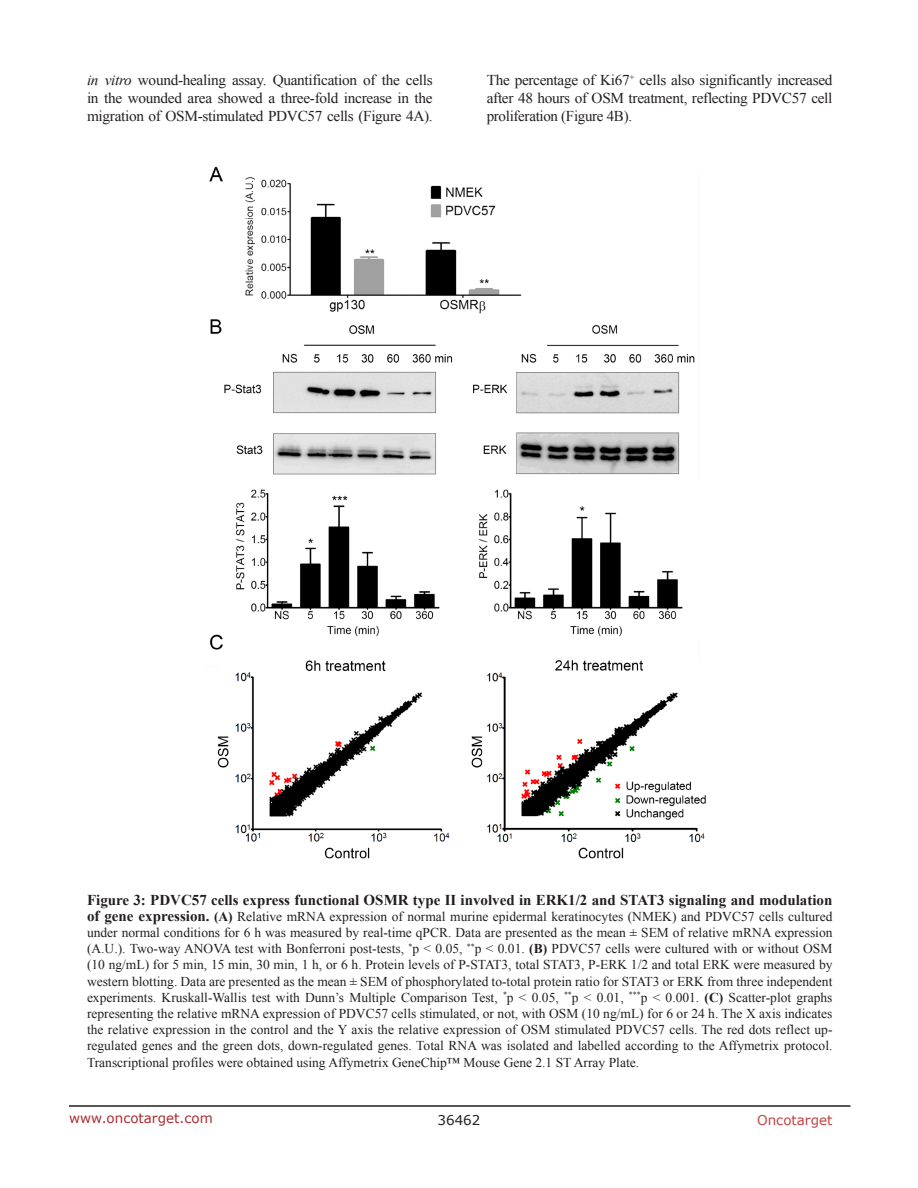
<style>
.page{position:relative;width:918px;height:1188px;background:#fff}
.page>*{position:absolute;margin:0;border:0;box-sizing:border-box;transform-origin:0 0}
.BodyText{font:15px/18px "Times New Roman";letter-spacing:-.02em;color:#231f20;text-align:justify}
.figuretext{font:700 15px "Times New Roman";color:#231f20}
.figuretext-2{font:13.5px/16.2px "Times New Roman";color:#231f20;text-align:justify}
.t1{font:13.5px "Verdana";color:#ac2b31}
.t2{font:13.5px "Verdana";color:#c24141}
.t3{font:13.5px "Verdana";color:#231f20}
.s1{font-style:italic}
.s2{font-weight:700;font-size:15px}
.s3{font-weight:700}
</style>
<div class="page">
<hr style="left:69px;top:1105px;width:781px;height:2px;background:#231f20">
<img style="left:209px;top:166px;width:497px;height:693px">
<p class="BodyText" style="left:87px;top:71px;width:347px"><span class="s1">in vitro</span> wound-healing assay. Quantification of the cells in the wounded area showed a three-fold increase in the migration of OSM-stimulated PDVC57 cells (Figure 4A).</p>
<p class="BodyText" style="left:487px;top:71px;width:347px">The percentage of Ki67<sup>+</sup> cells also significantly increased after 48 hours of OSM treatment, reflecting PDVC57 cell proliferation (Figure 4B).</p>
<p class="figuretext" style="left:87px;top:889px;width:747px">Figure 3: PDVC57 cells express functional OSMR type II involved in ERK1/2 and STAT3 signaling and modulation</p>
<p class="figuretext-2" style="left:87px;top:908px;width:747px"><span class="s2">of gene expression.</span> <span class="s3">(A)</span> Relative mRNA expression of normal murine epidermal keratinocytes (NMEK) and PDVC57 cells cultured under normal conditions for 6 h was measured by real-time qPCR. Data are presented as the mean ± SEM of relative mRNA expression (A.U.). Two-way ANOVA test with Bonferroni post-tests, <sup>*</sup>p &lt; 0.05, <sup>**</sup>p &lt; 0.01. <span class="s3">(B)</span> PDVC57 cells were cultured with or without OSM (10 ng/mL) for 5 min, 15 min, 30 min, 1 h, or 6 h. Protein levels of P-STAT3, total STAT3, P-ERK 1/2 and total ERK were measured by western blotting. Data are presented as the mean ± SEM of phosphorylated to-total protein ratio for STAT3 or ERK from three independent experiments. Kruskall-Wallis test with Dunn’s Multiple Comparison Test, <sup>*</sup>p &lt; 0.05, <sup>**</sup>p &lt; 0.01, <sup>***</sup>p &lt; 0.001. <span class="s3">(C)</span> Scatter-plot graphs representing the relative mRNA expression of PDVC57 cells stimulated, or not, with OSM (10 ng/mL) for 6 or 24 h. The X axis indicates the relative expression in the control and the Y axis the relative expression of OSM stimulated PDVC57 cells. The red dots reflect up&shy;regulated genes and the green dots, down-regulated genes. Total RNA was isolated and labelled according to the Affymetrix protocol.<br>Transcriptional profiles were obtained using Affymetrix GeneChip™ Mouse Gene 2.1 ST Array Plate.</p>
<p class="t1" style="left:69px;top:1109px;width:145px">www.oncotarget.com</p>
<p class="t3" style="left:438px;top:1111px;width:44px">36462</p>
<p class="t2" style="left:757px;top:1111px;width:77px">Oncotarget</p>
</div>
